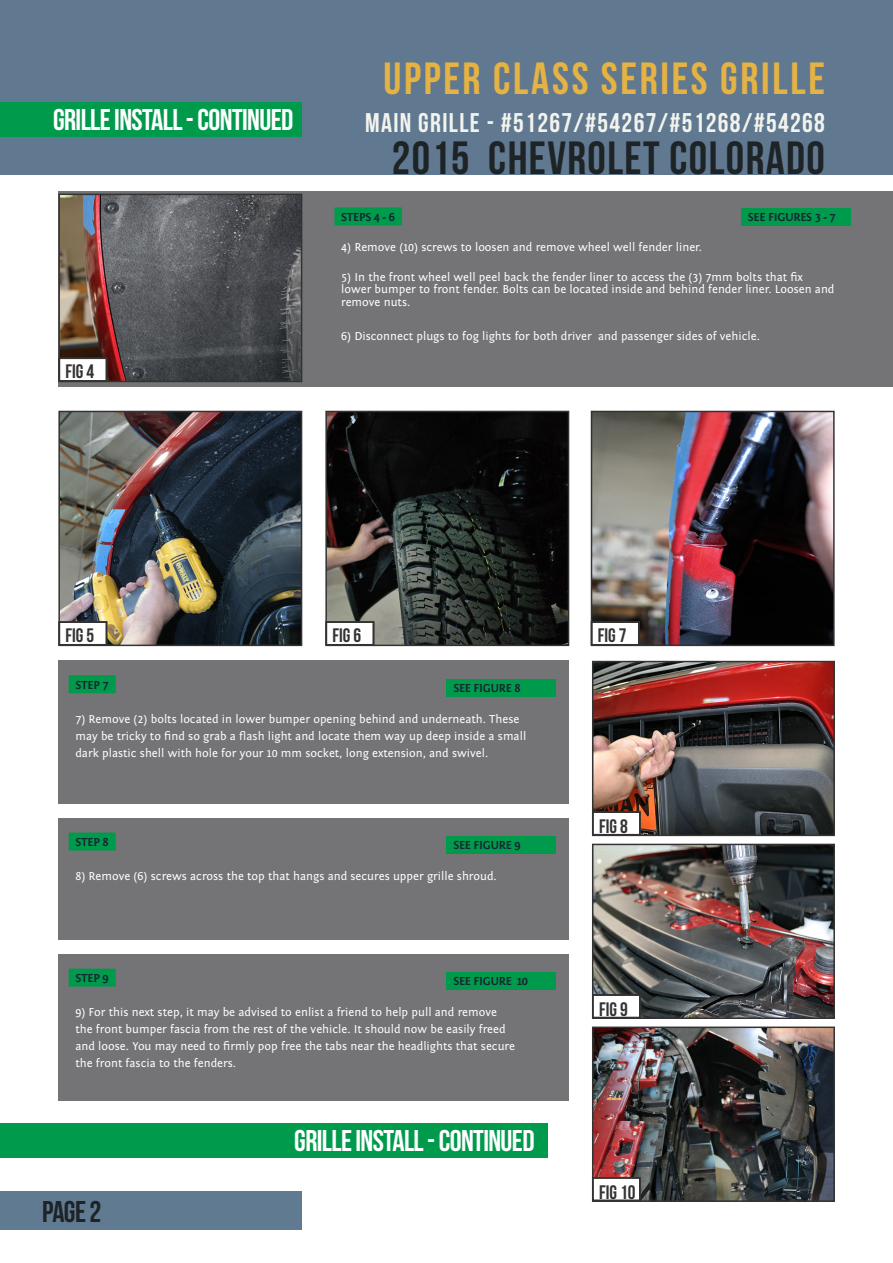
<style>
.page{position:relative;width:893px;height:1263px;background:#fff}
.page>*{position:absolute;margin:0;border:0;box-sizing:border-box;transform-origin:0 0}
.Car_model{font:46.5px "Bebas Neue";letter-spacing:.03em;color:#1e2326}
.Car_name{font:45px "Bebas Neue";letter-spacing:.06em;color:#e5b244}
.Tech_data_title{font:30px "Bebas Neue";letter-spacing:-.02em;color:#fff}
.Tech_data_title-2{font:30px "Bebas Neue";color:#1e2326}
.Car_model-2{font:27px "Bebas Neue";letter-spacing:.05em;color:#f3f3ed}
.Normal_text{font:19.5px "Bebas Neue";color:#323332}
.Normal_text-2{font:12px/17px "Fontin Sans";color:#fff}
.Tech_data_title-3{font:700 12px "Fontin Sans";letter-spacing:-.02em;color:#182631}
.Subtitle_normal{font:700 12px "Fontin Sans";letter-spacing:-.02em;color:#182631}
</style>
<div class="page">
<div style="left:0;top:1191px;width:301px;height:39px;background:#607a91"></div>
<div style="left:58px;top:191px;width:835px;height:195px;background:#747375"></div>
<div style="left:334px;top:207px;width:68px;height:18px;background:#009a4d"></div>
<div style="left:741px;top:208px;width:109px;height:18px;background:#009a4d"></div>
<div style="left:58px;top:661px;width:511px;height:143px;background:#747375"></div>
<div style="left:69px;top:675px;width:47px;height:18px;background:#009a4d"></div>
<div style="left:447px;top:679px;width:109px;height:18px;background:#009a4d"></div>
<div style="left:58px;top:818px;width:511px;height:122px;background:#747375"></div>
<div style="left:69px;top:832px;width:47px;height:18px;background:#009a4d"></div>
<div style="left:447px;top:836px;width:109px;height:18px;background:#009a4d"></div>
<div style="left:58px;top:954px;width:511px;height:146px;background:#747375"></div>
<div style="left:69px;top:969px;width:47px;height:18px;background:#009a4d"></div>
<div style="left:447px;top:972px;width:109px;height:18px;background:#009a4d"></div>
<img style="left:595px;top:664px;width:237px;height:169px">
<div style="left:592px;top:661px;width:243px;height:175px;border:2px solid #323332"></div>
<div style="left:592px;top:811px;width:49px;height:24px;background:#fff"></div>
<div style="left:592px;top:811px;width:49px;height:25px;border:2px solid #323332"></div>
<img style="left:595px;top:847px;width:237px;height:169px">
<div style="left:592px;top:844px;width:243px;height:175px;border:2px solid #323332"></div>
<div style="left:592px;top:994px;width:49px;height:24px;background:#fff"></div>
<div style="left:592px;top:994px;width:49px;height:24px;border:2px solid #323332"></div>
<img style="left:595px;top:1029px;width:237px;height:170px">
<div style="left:592px;top:1026px;width:243px;height:176px;border:2px solid #323332"></div>
<div style="left:592px;top:1177px;width:49px;height:24px;background:#fff"></div>
<div style="left:592px;top:1177px;width:49px;height:24px;border:2px solid #323332"></div>
<img style="left:61px;top:414px;width:238px;height:229px">
<div style="left:58px;top:411px;width:244px;height:235px;border:2px solid #323332"></div>
<div style="left:59px;top:621px;width:48px;height:25px;background:#fff"></div>
<div style="left:58px;top:621px;width:49px;height:25px;border:2px solid #323332"></div>
<img style="left:61px;top:197px;width:238px;height:182px">
<div style="left:58px;top:194px;width:244px;height:188px;border:2px solid #323332"></div>
<div style="left:59px;top:357px;width:48px;height:25px;background:#fff"></div>
<div style="left:58px;top:357px;width:49px;height:25px;border:2px solid #323332"></div>
<img style="left:594px;top:414px;width:238px;height:229px">
<div style="left:591px;top:411px;width:244px;height:235px;border:2px solid #323332"></div>
<div style="left:591px;top:621px;width:49px;height:25px;background:#fff"></div>
<div style="left:591px;top:621px;width:49px;height:25px;border:2px solid #323332"></div>
<img style="left:328px;top:414px;width:238px;height:229px">
<div style="left:325px;top:411px;width:244px;height:235px;border:2px solid #323332"></div>
<div style="left:326px;top:621px;width:48px;height:25px;background:#fff"></div>
<div style="left:325px;top:621px;width:49px;height:25px;border:2px solid #323332"></div>
<div style="left:0;top:0;width:893px;height:174px;background:#607991"></div>
<div style="left:0;top:102px;width:302px;height:34px;background:#009a4d"></div>
<div style="left:0;top:1123px;width:547px;height:34px;background:#009a4d"></div>
<p class="Car_name" style="left:383px;top:53px;width:443px">UPPER CLASS SERIES GRILLE</p>
<p class="Tech_data_title" style="left:53px;top:103px;width:242px">GRILLE INSTALL - CONTINUED</p>
<p class="Car_model-2" style="left:365px;top:108px;width:461px">MAIN GRILLE - #51267/#54267/#51268/#54268</p>
<p class="Car_model" style="left:392px;top:133px;width:435px">2015 CHEVROLET COLORADO</p>
<p class="Normal_text" style="left:66px;top:361px;width:30px">FIG 4</p>
<p class="Normal_text" style="left:66px;top:625px;width:30px">FIG 5</p>
<p class="Subtitle_normal" style="left:341px;top:211px;width:55px">STEPS 4 - 6</p>
<p class="Normal_text-2" style="left:341px;top:239px;width:362px">4) Remove (10) screws to loosen and remove wheel well fender liner.</p>
<p class="Normal_text-2" style="left:341px;top:271px;width:495px;line-height:12.8px">5) In the front wheel well peel back the fender liner to access the (3) 7mm bolts that fix lower bumper to front fender. Bolts can be located inside and behind fender liner. Loosen and remove nuts.</p>
<p class="Normal_text-2" style="left:341px;top:328px;width:420px">6) Disconnect plugs to fog lights for both driver and passenger sides of vehicle.</p>
<p class="Tech_data_title-3" style="left:748px;top:211px;width:89px">SEE FIGURES 3 - 7</p>
<p class="Normal_text" style="left:333px;top:625px;width:30px">FIG 6</p>
<p class="Normal_text" style="left:598px;top:625px;width:30px">FIG 7</p>
<p class="Subtitle_normal" style="left:75px;top:678px;width:35px">STEP 7</p>
<p class="Normal_text-2" style="left:75px;top:711px;width:452px">7) Remove (2) bolts located in lower bumper opening behind and underneath. These may be tricky to find so grab a flash light and locate them way up deep inside a small dark plastic shell with hole for your 10 mm socket, long extension, and swivel.</p>
<p class="Tech_data_title-3" style="left:453px;top:681px;width:69px">SEE FIGURE 8</p>
<p class="Subtitle_normal" style="left:75px;top:836px;width:35px">STEP 8</p>
<p class="Normal_text-2" style="left:75px;top:868px;width:423px">8) Remove (6) screws across the top that hangs and secures upper grille shroud.</p>
<p class="Tech_data_title-3" style="left:453px;top:838px;width:69px">SEE FIGURE 9</p>
<p class="Subtitle_normal" style="left:75px;top:972px;width:35px">STEP 9</p>
<p class="Normal_text-2" style="left:75px;top:1004px;width:441px">9) For this next step, it may be advised to enlist a friend to help pull and remove the front bumper fascia from the rest of the vehicle. It should now be easily freed and loose. You may need to firmly pop free the tabs near the headlights that secure the front fascia to the fenders.</p>
<p class="Tech_data_title-3" style="left:453px;top:974px;width:76px">SEE FIGURE 10</p>
<p class="Tech_data_title-2" style="left:42px;top:1195px;width:61px">PAGE 2</p>
<p class="Tech_data_title" style="left:294px;top:1124px;width:242px">GRILLE INSTALL - CONTINUED</p>
<p class="Normal_text" style="left:599px;top:816px;width:30px">FIG 8</p>
<p class="Normal_text" style="left:599px;top:999px;width:30px">FIG 9</p>
<p class="Normal_text" style="left:599px;top:1182px;width:38px">FIG 10</p>
</div>
